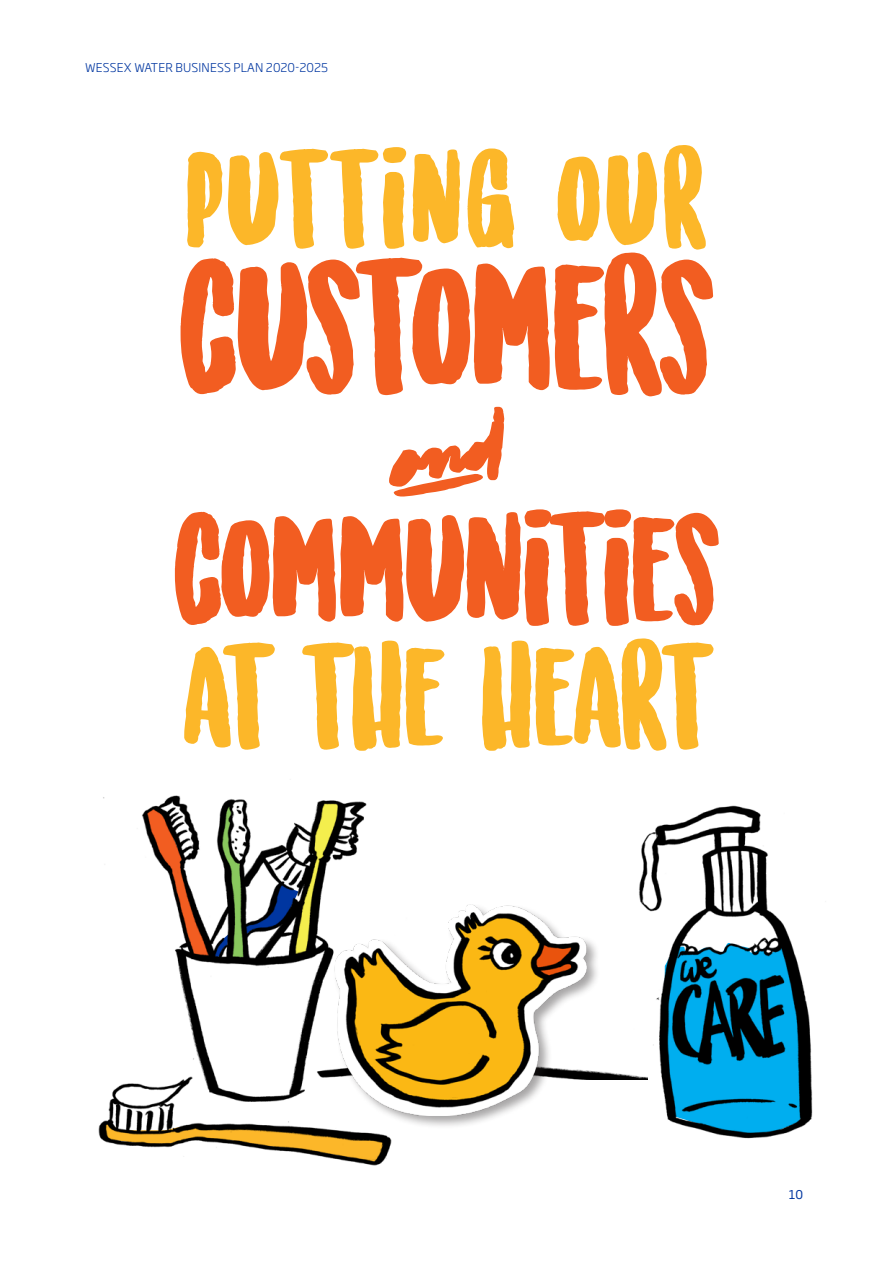
<style>
.page{position:relative;width:893px;height:1263px;background:#fff}
.page>*{position:absolute;margin:0;border:0;box-sizing:border-box;transform-origin:0 0}
.Body_copy{font:173.25px "Sunrise International";letter-spacing:-.02em;color:#f25d21}
.Body_copy-2{font:144.3px "Sunrise International";letter-spacing:-.015em;color:#f25d21}
.Body_copy-3{font:135.15px "Sunrise International";letter-spacing:-.015em;color:#fcb729}
.Body_copy-4{font:126px "Sunrise International";letter-spacing:.03em;color:#fcb729}
.t1{font:300 12px "Soho Gothic Pro";letter-spacing:.015em;color:#0036a0}
.t2{font:12px "Soho Gothic Pro";color:#0036a0}
</style>
<div class="page">
<img style="left:98px;top:795px;width:294px;height:371px">
<img style="left:641px;top:805px;width:172px;height:334px">
<svg style="left:648px;top:940px;width:158px;height:196px;background:#2781a2"></svg>
<img style="left:277px;top:869px;width:371px;height:271px">
<p class="t1" style="left:85px;top:58px;width:244px">WESSEX WATER BUSINESS PLAN 2020-2025</p>
<p class="Body_copy-4" style="left:186px;top:142px;width:522px">PUTTING OUR</p>
<p class="Body_copy" style="left:177px;top:248px;width:540px">CUSTOMERS</p>
<p class="Body_copy-2" style="left:388px;top:389px;width:119px">&amp;</p>
<p class="Body_copy-2" style="left:172px;top:504px;width:550px">COMMUNITIES</p>
<p class="Body_copy-3" style="left:183px;top:635px;width:529px">AT THE HEART</p>
<p class="t2" style="left:789px;top:1185px;width:16px">10</p>
</div>
